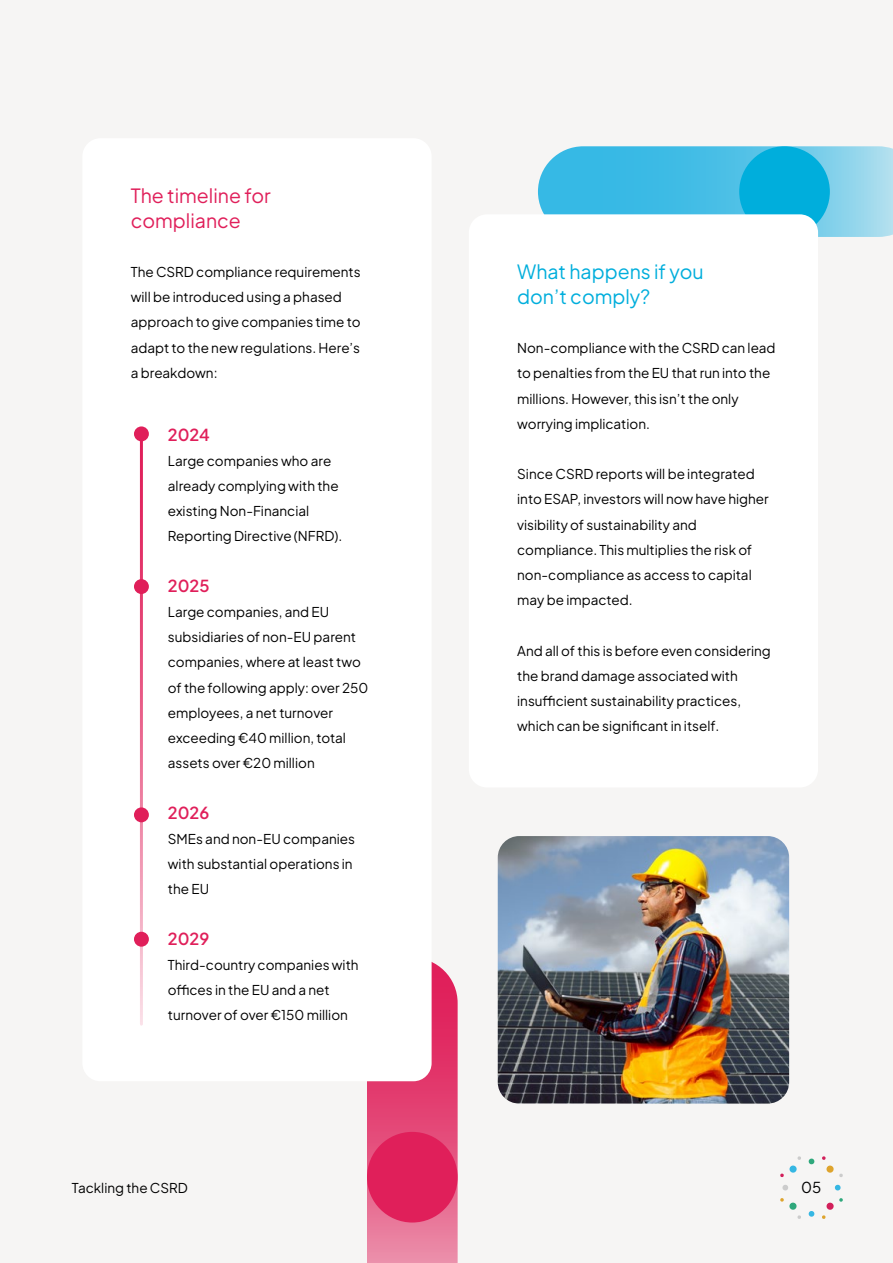
<style>
.page{position:relative;width:893px;height:1263px;background:#f6f5f4}
.page>*{position:absolute;margin:0;border:0;box-sizing:border-box;transform-origin:0 0}
.t1{font:19.5px/25.2px "Plus Jakarta Sans";color:#00aedc}
.t2{font:19.5px/25.2px "Plus Jakarta Sans";color:#e01f5a}
.t3{font:16.5px "Plus Jakarta Sans";color:#e01f5a}
.t4{font:15px "Plus Jakarta Sans";color:#000}
.t5{font:13.5px/25.2px "Plus Jakarta Sans";color:#000}
</style>
<div class="page">
<svg style="left:538px;top:146px;width:355px;height:91px;background:#5ec5e7"></svg>
<div style="left:739px;top:146px;width:91px;height:91px;background:#00aedc;border-radius:50%"></div>
<svg style="left:367px;top:962px;width:91px;height:301px;background:#e55782"></svg>
<div style="left:367px;top:1132px;width:91px;height:90px;background:#e01f5a;border-radius:50%"></div>
<svg style="left:808px;top:1158px;width:7px;height:7px"></svg>
<svg style="left:782px;top:1185px;width:6px;height:6px"></svg>
<svg style="left:834px;top:1184px;width:7px;height:7px"></svg>
<svg style="left:808px;top:1211px;width:7px;height:6px"></svg>
<svg style="left:780px;top:1156px;width:21px;height:21px"></svg>
<svg style="left:780px;top:1198px;width:21px;height:21px"></svg>
<svg style="left:822px;top:1198px;width:21px;height:21px"></svg>
<svg style="left:822px;top:1156px;width:21px;height:21px"></svg>
<div style="left:469px;top:214px;width:349px;height:573px;background:#fff;border-radius:18px"></div>
<div style="left:82px;top:138px;width:350px;height:943px;background:#fff;border-radius:18px"></div>
<div style="left:134px;top:426px;width:15px;height:15px;background:#e01f5a;border-radius:50%"></div>
<div style="left:134px;top:579px;width:15px;height:15px;background:#e01f5a;border-radius:50%"></div>
<div style="left:134px;top:807px;width:15px;height:15px;background:#e01f5a;border-radius:50%"></div>
<div style="left:134px;top:932px;width:15px;height:15px;background:#e01f5a;border-radius:50%"></div>
<img style="left:498px;top:836px;width:291px;height:267px">
<h1 class="t2" style="left:131px;top:181px;width:142px">The timeline for compliance</h1>
<p class="t5" style="left:131px;top:258px;width:231px">The CSRD compliance requirements will be introduced using a phased approach to give companies time to adapt to the new regulations. Here’s a breakdown:</p>
<p class="t3" style="left:168px;top:421px;width:44px">2024</p>
<p class="t5" style="left:168px;top:447px;width:176px">Large companies who are already complying with the existing Non-Financial<br>Reporting Directive (NFRD).</p>
<p class="t3" style="left:168px;top:572px;width:43px">2025</p>
<p class="t5" style="left:168px;top:598px;width:202px">Large companies, and EU subsidiaries of non-EU parent companies, where at least two of the following apply: over 250 employees, a net turnover exceeding €40 million, total assets over €20 million</p>
<p class="t3" style="left:168px;top:799px;width:43px">2026</p>
<p class="t5" style="left:168px;top:825px;width:189px">SMEs and non-EU companies with substantial operations in the EU</p>
<p class="t3" style="left:168px;top:925px;width:43px">2029</p>
<p class="t5" style="left:168px;top:951px;width:192px">Third-country companies with offices in the EU and a net turnover of over €150 million</p>
<p class="t5" style="left:72px;top:1174px;width:117px">Tackling the CSRD</p>
<h1 class="t1" style="left:517px;top:257px;width:188px">What happens if you don’t comply?</h1>
<p class="t5" style="left:517px;top:334px;width:260px">Non-compliance with the CSRD can lead to penalties from the EU that run into the millions. However, this isn’t the only worrying implication.</p>
<p class="t5" style="left:517px;top:460px;width:253px">Since CSRD reports will be integrated into ESAP, investors will now have higher visibility of sustainability and compliance. This multiplies the risk of non-compliance as access to capital may be impacted.</p>
<p class="t5" style="left:517px;top:636px;width:255px">And all of this is before even considering the brand damage associated with insufficient sustainability practices, which can be significant in itself.</p>
<p class="t4" style="left:801px;top:1175px;width:22px">05</p>
</div>
